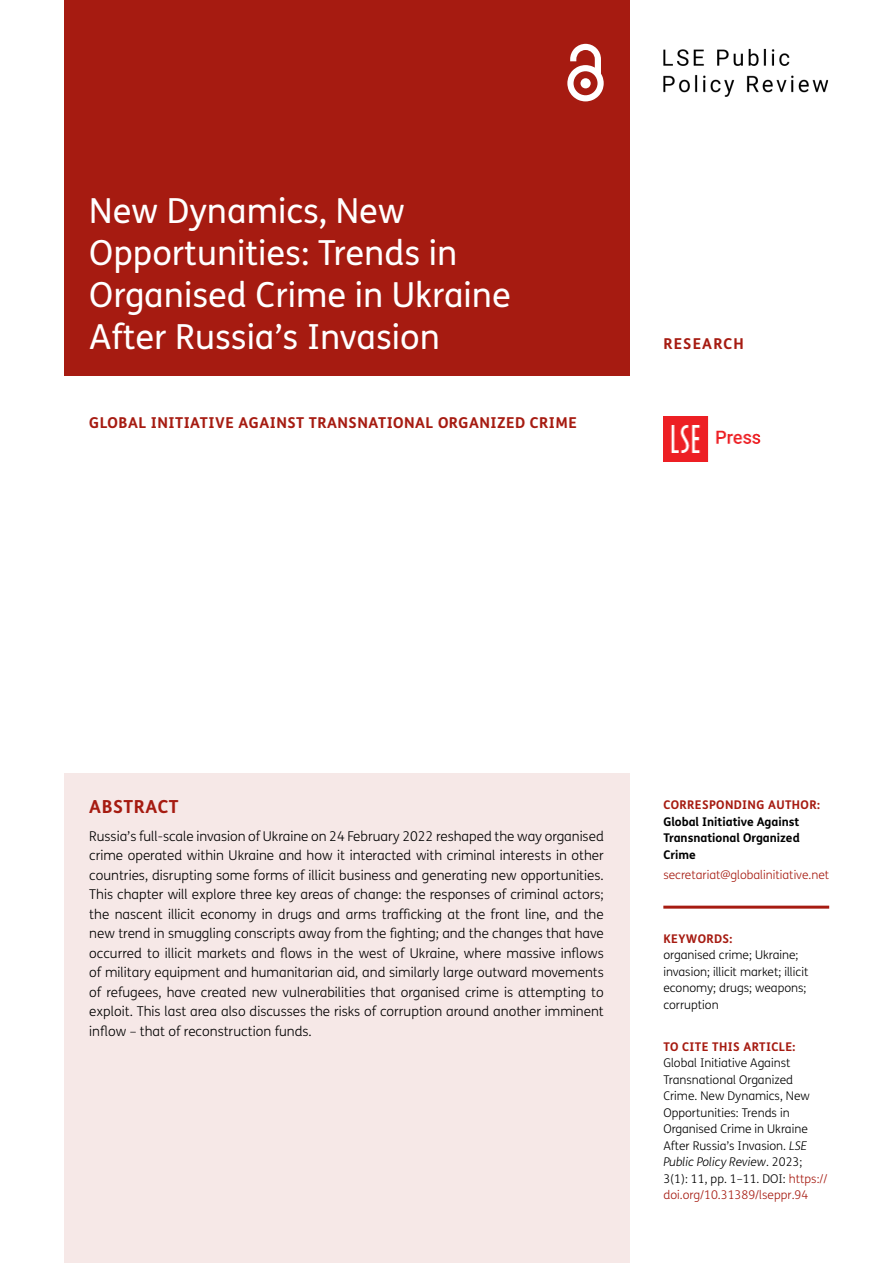
<style>
.page{position:relative;width:893px;height:1263px;background:#fff}
.page>*{position:absolute;margin:0;border:0;box-sizing:border-box;transform-origin:0 0}
.Article_Title{font:34.5px/42px "FS Me";color:#fff}
.t1{font:700 18px "FS Me";letter-spacing:.03em;color:#a61b11}
.Cover_Authors{font:700 15px "FS Me";letter-spacing:.03em;color:#a61b11}
.Cover_Authors-2{font:700 15px "FS Me";letter-spacing:.075em;color:#a61b11}
.Abstract_Copy{font:300 13.5px/19.5px "FS Me";color:#000;text-align:justify}
.t2{font:300 12px/16.5px "FS Me";color:#000}
.t3{font:700 12px/16.5px "FS Me";color:#000;text-align:justify}
.t4{font:700 12px "FS Me";letter-spacing:.03em;color:#a61b11}
.t5{font:300 12px "FS Me";color:#a61b11}
.s1{font-style:italic}
.s2{color:#a61b11}
</style>
<div class="page">
<div style="left:64px;top:0;width:565px;height:376px;background:#a61b11"></div>
<svg style="left:567px;top:44px;width:37px;height:57px"></svg>
<img style="left:663px;top:417px;width:98px;height:45px">
<img style="left:663px;top:48px;width:166px;height:49px">
<hr style="left:663px;top:906px;width:166px;height:3px;background:#a61b11">
<div style="left:64px;top:774px;width:565px;height:489px;background:#f6e8e7"></div>
<h1 class="Article_Title" style="left:89px;top:190px;width:423px">New Dynamics, New<br>Opportunities: Trends in<br>Organised Crime in Ukraine<br>After Russia’s Invasion</h1>
<p class="Cover_Authors" style="left:89px;top:413px;width:489px">GLOBAL INITIATIVE AGAINST TRANSNATIONAL ORGANIZED CRIME</p>
<p class="Cover_Authors-2" style="left:663px;top:334px;width:82px">RESEARCH</p>
<h1 class="t1" style="left:89px;top:795px;width:91px">ABSTRACT</h1>
<p class="Abstract_Copy" style="left:89px;top:827px;width:516px">Russia’s full-scale invasion of Ukraine on 24 February 2022 reshaped the way organised crime operated within Ukraine and how it interacted with criminal interests in other countries, disrupting some forms of illicit business and generating new opportunities.<br>This chapter will explore three key areas of change: the responses of criminal actors; the nascent illicit economy in drugs and arms trafficking at the front line, and the new trend in smuggling conscripts away from the fighting; and the changes that have occurred to illicit markets and flows in the west of Ukraine, where massive inflows of military equipment and humanitarian aid, and similarly large outward movements of refugees, have created new vulnerabilities that organised crime is attempting to exploit. This last area also discusses the risks of corruption around another imminent inflow – that of reconstruction funds.</p>
<p class="t4" style="left:663px;top:797px;width:158px">CORRESPONDING AUTHOR:</p>
<p class="t3" style="left:663px;top:813px;width:138px">Global Initiative Against Transnational Organized Crime</p>
<p class="t5" style="left:663px;top:868px;width:167px">secretariat@globalinitiative.net</p>
<p class="t4" style="left:663px;top:931px;width:71px">KEYWORDS:</p>
<p class="t2" style="left:663px;top:947px;width:147px">organised crime; Ukraine; invasion; illicit market; illicit economy; drugs; weapons; corruption</p>
<p class="t4" style="left:663px;top:1039px;width:133px">TO CITE THIS ARTICLE:</p>
<p class="t2" style="left:663px;top:1055px;width:166px">Global Initiative Against<br>Transnational Organized<br>Crime. New Dynamics, New<br>Opportunities: Trends in<br>Organised Crime in Ukraine<br>After Russia’s Invasion. <span class="s1">LSE<br>Public Policy Review</span>. 2023;<br>3(1): 11, pp. 1–11. DOI: <span class="s2">https:// doi.org/10.31389/lseppr.94</span></p>
</div>
